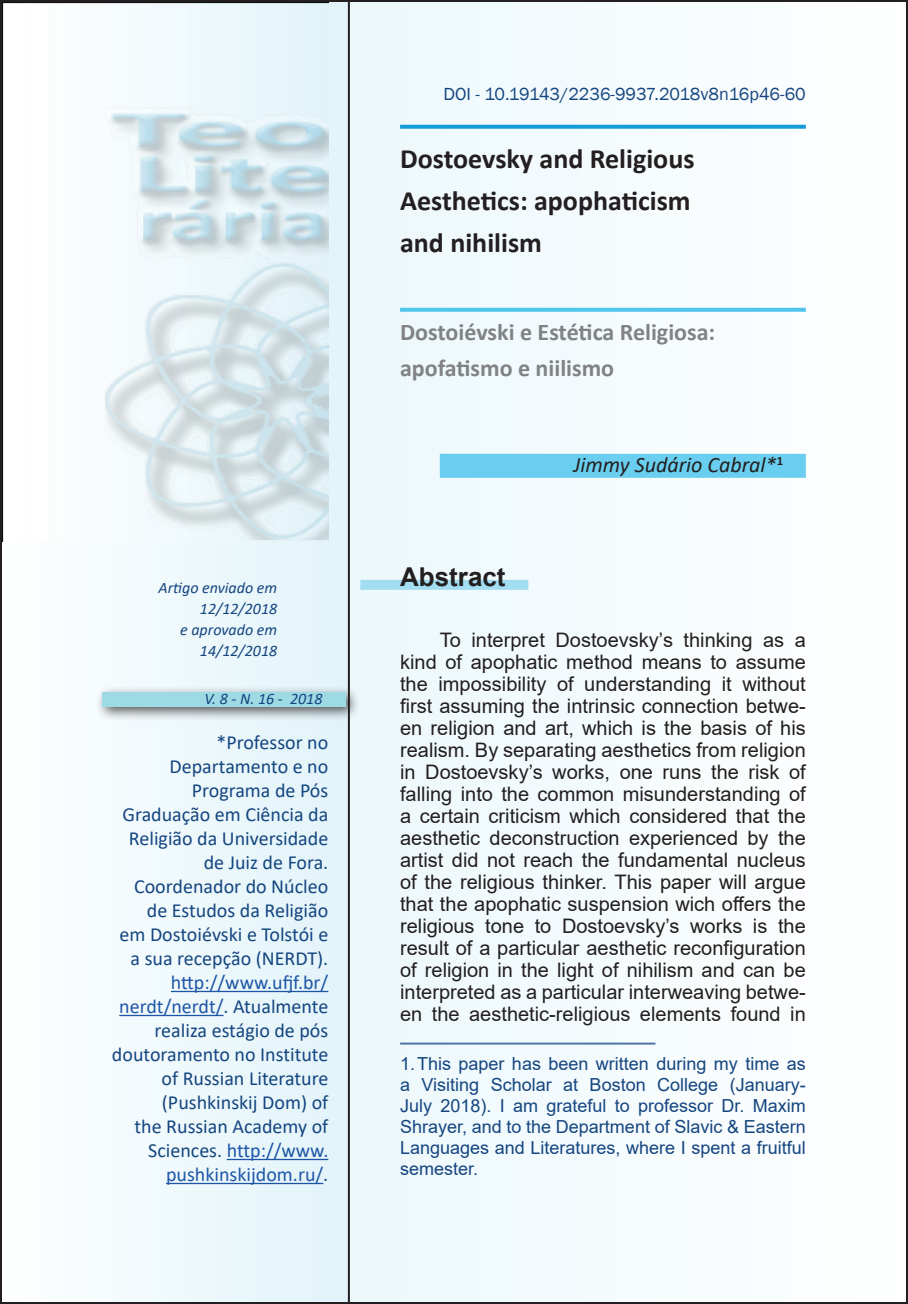
<style>
.page{position:relative;width:908px;height:1304px;background:#fff}
.page>*{position:absolute;margin:0;border:0;box-sizing:border-box;transform-origin:0 0}
.t1{font:700 28px/42px "Calibri";color:#231f20}
.t2{font:700 26px "Arial";color:#231f20}
.t3{font:700 24px/36px "Calibri";color:#808285}
.t4{font:italic 22px "Calibri";color:#231f20}
.t5{font:20px/22px "Arial";color:#231f20;text-align:justify}
.t6{font:20px/24px "Calibri";color:#154680;text-align:right}
.t7{font:18px/21px "Arial";color:#154680;text-align:justify}
.t8{font:18px "Franklin Gothic";color:#154680}
.t9{font:italic 16px/21px "Calibri";color:#154680;text-align:right}
.s1{color:#1e56a6}
</style>
<div class="page">
<div style="left:1px;top:1px;width:905px;height:1302px;background:#f6fbfd"></div>
<div style="left:1px;top:1px;width:348px;height:1302px;background:linear-gradient(to right,#fefefe,#e1f3fa)"></div>
<img style="left:3px;top:3px;width:325px;height:539px">
<div style="left:0;top:0;width:350px;height:1304px;border:2px solid #231f20"></div>
<div style="left:96px;top:686px;width:264px;height:36px;background:#231f20;opacity:.75"></div>
<div style="left:102px;top:692px;width:243px;height:15px;background:#9edae4"></div>
<hr style="left:171px;top:991px;width:157px;height:1px;background:#1e56a6">
<hr style="left:119px;top:1015px;width:104px;height:1px;background:#1e56a6">
<hr style="left:226px;top:1159px;width:102px;height:1px;background:#1e56a6">
<hr style="left:166px;top:1183px;width:157px;height:1px;background:#1e56a6">
<svg style="left:400px;top:125px;width:405px;height:4px;background:#22a3db"></svg>
<svg style="left:400px;top:308px;width:405px;height:4px;background:#59c8ed"></svg>
<div style="left:439px;top:454px;width:366px;height:24px;background:#69ceef"></div>
<div style="left:360px;top:580px;width:168px;height:10px;background:#a2ddf2"></div>
<hr style="left:400px;top:1043px;width:255px;height:2px;background:#4d76a8">
<p class="t9" style="left:158px;top:576px;width:120px">Artigo enviado em<br>12/12/2018<br>e aprovado em<br>14/12/2018</p>
<p class="t9" style="left:204px;top:688px;width:119px">V. 8 - N. 16 - 2018</p>
<p class="t6" style="left:119px;top:730px;width:210px">*Professor no<br>Departamento e no<br>Programa de Pós<br>Graduação em Ciência da<br>Religião da Universidade de Juiz de Fora.<br>Coordenador do Núcleo de Estudos da Religião em Dostoiévski e Tolstói e a sua recepção (NERDT).</p>
<p class="t6" style="left:112px;top:970px;width:218px"><span class="s1">http://www.ufjf.br/ nerdt/nerdt/</span>. Atualmente realiza estágio de pós doutoramento no Institute of Russian Literature (Pushkinskij Dom) of<br>the Russian Academy of<br>Sciences. <span class="s1">http://www. pushkinskijdom.ru/</span>.</p>
<p class="t8" style="left:443px;top:82px;width:363px">DOI - 10.19143/2236-9937.2018v8n16p46-60</p>
<h1 class="t1" style="left:400px;top:138px;width:296px">Dostoevsky and Religious<br>Aesthetics: apophaticism and nihilism</h1>
<p class="t3" style="left:400px;top:314px;width:316px">Dostoiévski e Estética Religiosa: apofatismo e niilismo</p>
<h2 class="t2" style="left:400px;top:558px;width:107px">Abstract</h2>
<p class="t4" style="left:573px;top:450px;width:211px">Jimmy Sudário Cabral*<sup>1</sup></p>
<p class="t5" style="left:400px;top:629px;width:407px;text-indent:40px">To interpret Dostoevsky’s thinking as a kind of apophatic method means to assume the impossibility of understanding it without first assuming the intrinsic connection betwe&shy;en religion and art, which is the basis of his realism. By separating aesthetics from religion in Dostoevsky’s works, one runs the risk of falling into the common misunderstanding of a certain criticism which considered that the aesthetic deconstruction experienced by the artist did not reach the fundamental nucleus of the religious thinker. This paper will argue that the apophatic suspension wich offers the religious tone to Dostoevsky’s works is the result of a particular aesthetic reconfiguration of religion in the light of nihilism and can be interpreted as a particular interweaving betwe&shy;en the aesthetic-religious elements found in</p>
<p class="t7" style="left:400px;top:1053px;width:407px">1.This paper has been written during my time as a Visiting Scholar at Boston College (January-July 2018). I am grateful to professor Dr. Maxim Shrayer, and to the Department of Slavic &amp; Eastern Languages and Literatures, where I spent a fruitful semester.</p>
</div>
